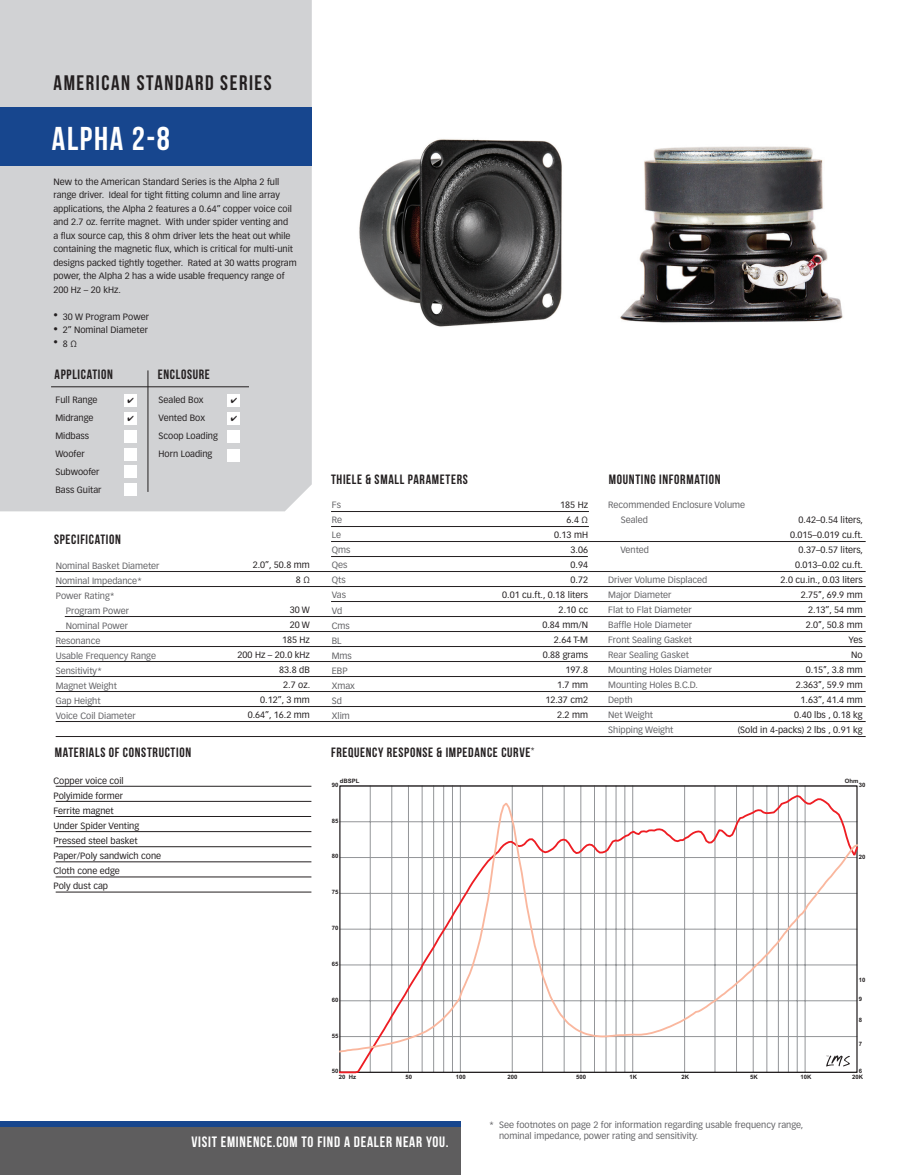
<style>
.page{position:relative;width:918px;height:1175px;background:#fff}
.page>*{position:absolute;margin:0;border:0;box-sizing:border-box;transform-origin:0 0}
.t1{font:700 33px "Bebas Neue";letter-spacing:.05em;color:#fff}
.t2{font:700 21px "Bebas Neue";letter-spacing:.075em;color:#231f20}
.t3{font:700 15px "Bebas Neue";letter-spacing:.05em;color:#fff}
.t4{font:13.5px "Bebas Neue";letter-spacing:.05em;color:#231f20}
.t5{font:9px/15px "Vectora LT Std";color:#231f20}
.t6{font:9px/15px "Vectora LT Std";color:#636366}
.t7{font:700 6px "Arial";color:#231f20}
</style>
<div class="page">
<div style="left:0;top:0;width:312px;height:511px;background:#d1d2d4"></div>
<div style="left:124px;top:412px;width:13px;height:12px;background:#fff"></div>
<div style="left:124px;top:394px;width:13px;height:12px;background:#fff"></div>
<div style="left:124px;top:430px;width:13px;height:12px;background:#fff"></div>
<div style="left:124px;top:448px;width:13px;height:12px;background:#fff"></div>
<div style="left:124px;top:466px;width:13px;height:12px;background:#fff"></div>
<div style="left:124px;top:484px;width:13px;height:12px;background:#fff"></div>
<div style="left:228px;top:412px;width:12px;height:13px;background:#fff"></div>
<div style="left:228px;top:394px;width:12px;height:12px;background:#fff"></div>
<div style="left:228px;top:431px;width:12px;height:12px;background:#fff"></div>
<div style="left:228px;top:449px;width:12px;height:12px;background:#fff"></div>
<div style="left:0;top:108px;width:312px;height:58px;background:#17468e"></div>
<svg style="left:339px;top:785px;width:519px;height:9px"></svg>
<svg style="left:339px;top:794px;width:519px;height:280px"></svg>
<svg style="left:339px;top:800px;width:520px;height:253px"></svg>
<img style="left:359px;top:139px;width:203px;height:188px">
<img style="left:620px;top:146px;width:223px;height:177px">
<div style="left:0;top:1121px;width:461px;height:5px;background:#17468e"></div>
<div style="left:0;top:1126px;width:461px;height:48px;background:#5e5d5e"></div>
<hr style="left:51px;top:386px;width:198px;height:1px;background:#231f20">
<hr style="left:148px;top:370px;width:1px;height:122px;background:#231f20">
<hr style="left:331px;top:511px;width:258px;height:1px;background:#231f20">
<hr style="left:331px;top:526px;width:258px;height:1px;background:#231f20">
<hr style="left:331px;top:556px;width:257px;height:1px;background:#231f20">
<hr style="left:331px;top:541px;width:535px;height:1px;background:#231f20">
<hr style="left:56px;top:571px;width:810px;height:1px;background:#231f20">
<hr style="left:56px;top:586px;width:810px;height:1px;background:#231f20">
<hr style="left:331px;top:601px;width:535px;height:1px;background:#231f20">
<hr style="left:65px;top:616px;width:801px;height:1px;background:#231f20">
<hr style="left:56px;top:631px;width:810px;height:1px;background:#231f20">
<hr style="left:56px;top:646px;width:810px;height:1px;background:#231f20">
<hr style="left:56px;top:661px;width:810px;height:1px;background:#231f20">
<hr style="left:56px;top:676px;width:810px;height:1px;background:#231f20">
<hr style="left:56px;top:691px;width:810px;height:1px;background:#231f20">
<hr style="left:56px;top:706px;width:810px;height:1px;background:#231f20">
<hr style="left:56px;top:721px;width:810px;height:1px;background:#231f20">
<hr style="left:56px;top:736px;width:810px;height:1px;background:#231f20">
<hr style="left:56px;top:786px;width:255px;height:1px;background:#231f20">
<hr style="left:56px;top:801px;width:255px;height:1px;background:#231f20">
<hr style="left:56px;top:816px;width:255px;height:1px;background:#231f20">
<hr style="left:56px;top:831px;width:255px;height:1px;background:#231f20">
<hr style="left:56px;top:846px;width:255px;height:1px;background:#231f20">
<hr style="left:56px;top:861px;width:255px;height:1px;background:#231f20">
<hr style="left:56px;top:876px;width:255px;height:1px;background:#231f20">
<hr style="left:56px;top:891px;width:255px;height:1px;background:#231f20">
<h2 class="t2" style="left:54px;top:71px;width:220px">AMERICAN STANDARD SERIES</h2>
<h1 class="t1" style="left:52px;top:121px;width:120px">ALPHA 2-8</h1>
<p class="t5" style="left:53px;top:175px;width:245px;line-height:13.5px">New to the American Standard Series is the Alpha 2 full range driver. Ideal for tight fitting column and line array applications, the Alpha 2 features a 0.64” copper voice coil and 2.7 oz. ferrite magnet. With under spider venting and<br>a flux source cap, this 8 ohm driver lets the heat out while containing the magnetic flux, which is critical for multi-unit designs packed tightly together. Rated at 30 watts program power, the Alpha 2 has a wide usable frequency range of 200 Hz – 20 kHz.</p>
<p class="t5" style="left:53px;top:309px;width:97px">• 30 w Program Power</p>
<p class="t5" style="left:53px;top:323px;width:96px">• 2” Nominal Diameter</p>
<p class="t5" style="left:53px;top:336px;width:25px">• 8 Ω</p>
<h3 class="t4" style="left:55px;top:367px;width:60px">APPLICATION</h3>
<h3 class="t4" style="left:158px;top:367px;width:54px">ENCLOSURE</h3>
<p class="t5" style="left:159px;top:391px;width:61px;line-height:18px">Sealed Box<br>Vented Box<br>Scoop Loading<br>Horn Loading</p>
<p class="t5" style="left:55px;top:391px;width:48px;line-height:18px">Full Range<br>Midrange<br>Midbass<br>Woofer<br>Subwoofer<br>Bass Guitar</p>
<h3 class="t4" style="left:54px;top:532px;width:68px">SPECIFICATION</h3>
<p class="t6" style="left:56px;top:558px;width:105px">Nominal Basket Diameter</p>
<p class="t6" style="left:56px;top:573px;width:88px">Nominal Impedance*</p>
<p class="t6" style="left:56px;top:588px;width:61px">Power Rating*</p>
<p class="t6" style="left:66px;top:603px;width:65px">Program Power</p>
<p class="t6" style="left:66px;top:618px;width:64px">Nominal Power</p>
<p class="t6" style="left:56px;top:633px;width:46px">Resonance</p>
<p class="t6" style="left:56px;top:648px;width:102px">Usable Frequency Range</p>
<p class="t6" style="left:56px;top:663px;width:48px">Sensitivity*</p>
<p class="t6" style="left:56px;top:678px;width:63px">Magnet Weight</p>
<p class="t6" style="left:56px;top:693px;width:46px">Gap Height</p>
<p class="t6" style="left:56px;top:708px;width:82px">Voice Coil Diameter</p>
<h3 class="t4" style="left:55px;top:745px;width:138px">MATERIALS OF CONSTRUCTION</h3>
<p class="t5" style="left:53px;top:773px;width:109px">Copper voice coil<br>Polyimide former<br>Ferrite magnet<br>Under Spider Venting<br>Pressed steel basket<br>Paper/Poly sandwich cone<br>Cloth cone edge<br>Poly dust cap</p>
<p class="t5" style="left:253px;top:557px;width:59px;text-align:right">2.0”, 50.8 mm<br>8 Ω</p>
<p class="t5" style="left:238px;top:602px;width:74px;text-align:right">30 W<br>20 W<br>185 Hz<br>200 Hz – 20.0 kHz<br>83.8 dB<br>2.7 oz.<br>0.12”, 3 mm<br>0.64”, 16.2 mm</p>
<h3 class="t4" style="left:331px;top:472px;width:18px">THIELE</h3>
<h3 class="t4" style="left:366px;top:472px;width:49px">&amp; SMALL PARA</h3>
<h3 class="t4" style="left:432px;top:472px;width:15px">METER</h3>
<h3 class="t4" style="left:463px;top:472px;width:7px">S</h3>
<p class="t6" style="left:332px;top:498px;width:25px">Fs<br>Re<br>Le<br>Qms<br>Qes<br>Qts<br>Vas<br>Vd<br>Cms<br>BL<br>Mms<br>EBP<br>Xmax<br>Sd<br>Xlim</p>
<p class="t5" style="left:502px;top:497px;width:87px;text-align:right">185 Hz<br>6.4 Ω<br>0.13 mH<br>3.06<br>0.94<br>0.72<br>0.01 cu.ft., 0.18 liters<br>2.10 cc<br>0.84 mm/N<br>2.64 T-M<br>0.88 grams<br>197.8<br>1.7 mm<br>12.37 cm2<br>2.2 mm</p>
<h3 class="t4" style="left:331px;top:745px;width:30px">FREQUENC</h3>
<h3 class="t4" style="left:378px;top:745px;width:158px">Y RESPONSE &amp; IMPEDANCE CURVE<sup>*</sup></h3>
<p class="t7" style="left:340px;top:776px;width:21px">dBSPL</p>
<p class="t7" style="left:332px;top:780px;width:8px">90</p>
<p class="t7" style="left:332px;top:816px;width:8px">85</p>
<p class="t7" style="left:332px;top:852px;width:8px">80</p>
<p class="t7" style="left:332px;top:888px;width:8px">75</p>
<p class="t7" style="left:332px;top:924px;width:8px">70</p>
<p class="t7" style="left:332px;top:959px;width:8px">65</p>
<p class="t7" style="left:332px;top:995px;width:8px">60</p>
<p class="t7" style="left:332px;top:1031px;width:8px">55</p>
<h3 class="t4" style="left:609px;top:472px;width:15px">MOUNTIN</h3>
<h3 class="t4" style="left:651px;top:472px;width:15px">G INFOR</h3>
<h3 class="t4" style="left:686px;top:472px;width:15px">MATION</h3>
<p class="t6" style="left:621px;top:497px;width:126px;text-indent:-13px">Recommended Enclosure Volume<br>Sealed</p>
<p class="t6" style="left:620px;top:542px;width:30px">Vented</p>
<p class="t6" style="left:608px;top:572px;width:105px">Driver Volume Displaced<br>Major Diameter<br>Flat to Flat Diameter<br>Baffle Hole Diameter<br>Front Sealing Gasket<br>Rear Sealing Gasket<br>Mounting Holes Diameter<br>Mounting Holes B.C.D.<br>Depth<br>Net Weight<br>Shipping Weight</p>
<p class="t5" style="left:738px;top:512px;width:127px;text-align:right">0.42–0.54 liters,<br>0.015–0.019 cu.ft.<br>0.37–0.57 liters,<br>0.013–0.02 cu.ft.<br>2.0 cu.in., 0.03 liters<br>2.75’’, 69.9 mm<br>2.13”, 54 mm<br>2.0’’, 50.8 mm<br>Yes<br>No<br>0.15’’, 3.8 mm<br>2.363’’, 59.9 mm<br>1.63”, 41.4 mm<br>0.40 lbs , 0.18 kg<br>(Sold in 4-packs) 2 lbs , 0.91 kg</p>
<p class="t7" style="left:845px;top:776px;width:15px">Ohm</p>
<p class="t7" style="left:859px;top:780px;width:8px">30</p>
<p class="t7" style="left:859px;top:853px;width:8px">20</p>
<p class="t7" style="left:859px;top:976px;width:8px">10</p>
<p class="t7" style="left:859px;top:995px;width:5px">9</p>
<p class="t7" style="left:859px;top:1016px;width:5px">8</p>
<p class="t7" style="left:859px;top:1039px;width:5px">7</p>
<p class="t7" style="left:859px;top:1067px;width:5px">6</p>
<p class="t7" style="left:332px;top:1067px;width:8px">50</p>
<p class="t7" style="left:339px;top:1072px;width:19px">20 Hz</p>
<p class="t7" style="left:405px;top:1072px;width:8px">50</p>
<p class="t7" style="left:456px;top:1072px;width:11px">100</p>
<p class="t7" style="left:508px;top:1072px;width:11px">200</p>
<p class="t7" style="left:576px;top:1072px;width:11px">500</p>
<p class="t7" style="left:630px;top:1072px;width:9px">1K</p>
<p class="t7" style="left:681px;top:1072px;width:9px">2K</p>
<p class="t7" style="left:750px;top:1072px;width:9px">5K</p>
<p class="t7" style="left:800px;top:1072px;width:12px">10K</p>
<p class="t7" style="left:852px;top:1072px;width:12px">20K</p>
<h3 class="t3" style="left:191px;top:1133px;width:259px">VISIT EMINENCE.COM TO FIND A DEALER NEAR YOU.</h3>
<p class="t6" style="left:499px;top:1119px;width:306px;line-height:10.8px;text-indent:-10px">* See footnotes on page 2 for information regarding usable frequency range, nominal impedance, power rating and sensitivity.</p>
</div>
